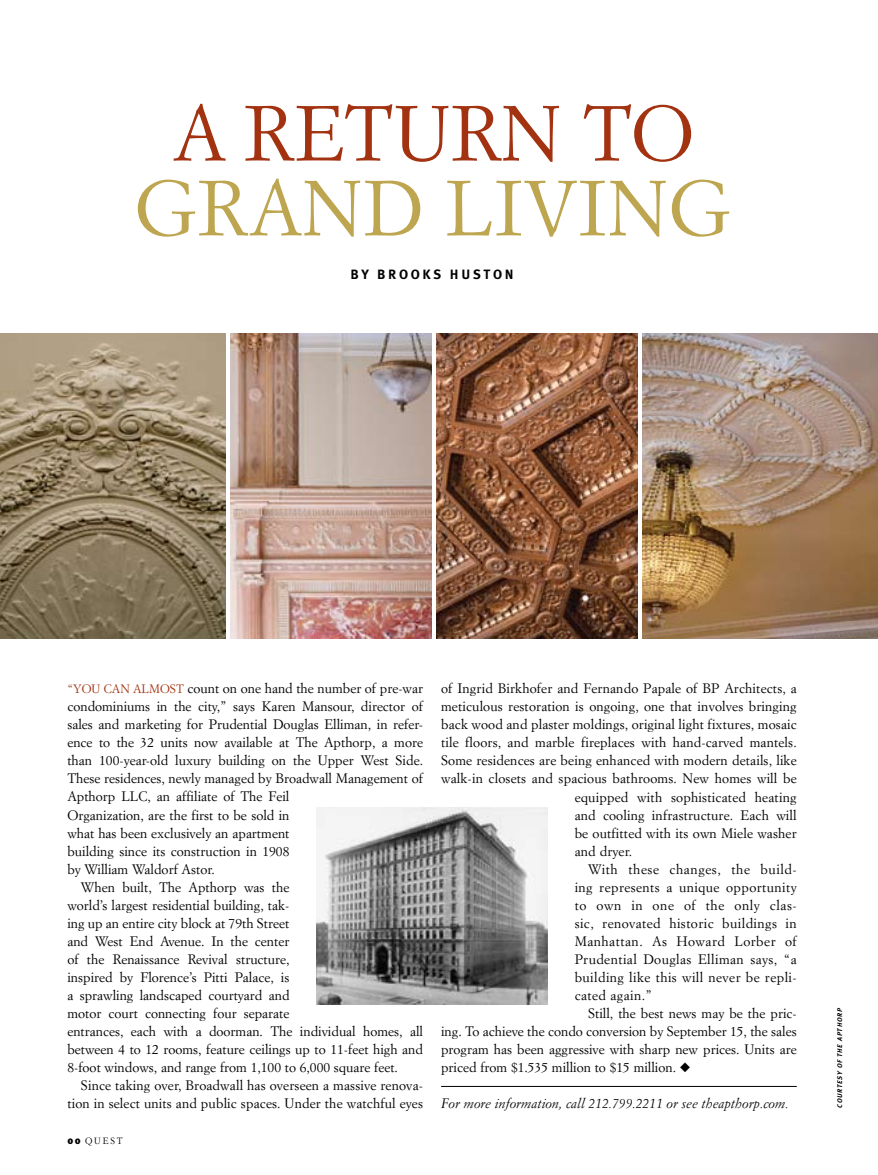
<style>
.page{position:relative;width:878px;height:1175px;background:#fff}
.page>*{position:absolute;margin:0;border:0;box-sizing:border-box;transform-origin:0 0}
.t1{font:76.5px "Simoncini Garamond";letter-spacing:.01em;color:#bea650}
.t2{font:76.5px "Simoncini Garamond";color:#a23210}
.t3{font:13.5px/18px "Simoncini Garamond";color:#000;text-align:justify}
.t4{font:13.5px "Simoncini Garamond";letter-spacing:.03em;color:#000}
.t5{font:italic 13.5px "Simoncini Garamond";color:#000}
.t6{font:13.5px "Simoncini Garamond";letter-spacing:.04em;color:#000}
.t7{font:13.5px "Simoncini Garamond";letter-spacing:.035em;color:#000}
.t8{font:13.5px "Meta Plus Bold Caps";letter-spacing:.2em;color:#000}
.t9{font:9px "Simoncini Garamond";letter-spacing:.2em;color:#000}
.t10{font:italic 700 6.75px "Meta Plus";letter-spacing:.105em;color:#000}
.s1{font-size:12px;color:#a23210}
.s2{font-family:"Meta Plus";font-weight:900;font-size:10.5px}
</style>
<div class="page">
<img style="left:0;top:333px;width:225px;height:306px">
<img style="left:436px;top:333px;width:202px;height:306px">
<img style="left:230px;top:333px;width:201px;height:306px">
<img style="left:642px;top:333px;width:236px;height:306px">
<img style="left:316px;top:807px;width:231px;height:197px">
<hr style="left:441px;top:1086px;width:355px;height:1px;background:#000">
<h1 class="t2" style="left:173px;top:87px;width:125px">a retur</h1>
<h1 class="t2" style="left:500px;top:87px;width:195px">n t o</h1>
<h1 class="t1" style="left:135px;top:162px;width:598px">grand living</h1>
<p class="t8" style="left:350px;top:267px;width:165px">BY B ROOKS HUSTON</p>
<p class="t3" style="left:67px;top:679px;width:357px"><span class="s1">“You can almost</span> count on one hand the number of pre-war condominiums in the city,” says Karen Mansour, director of sales and marketing for Prudential Douglas Elliman, in refer&shy;ence to the 32 units now available at The Apthorp, a more than 100-year-old luxury building on the Upper West Side.<br>These residences, newly managed by Broadwall Management of Apthorp LLC</p>
<p class="t3" style="left:67px;top:787px;width:224px;text-indent:80px">, an affiliate of The Feil Organization, are the first to be sold in what has been exclusively an apartment building since its construction in 1908 by William Waldorf Astor.</p>
<p class="t3" style="left:67px;top:877px;width:357px;text-align:left;text-indent:14px">When built, The Apthorp was the<br>world’s largest residential building, tak-<br>ing up an entire city block at 79th Street<br>and West End Avenue. In the center<br>of the Renaissance Revival structure,<br>inspired by Florence’s Pitti Palace, is<br>a sprawling landscaped courtyard and<br>motor court connecting four separate<br>entrances, each with a doorman. The individual homes, all between 4 to 12 rooms, feature ceilings up to 11-feet high and 8-foot windows, and range from 1,100 to 6,000 square feet.</p>
<p class="t3" style="left:67px;top:1075px;width:357px;text-align:right">Since taking over, Broadwall has overseen a massive renova&shy;tion in select units and public spaces. Under the watchful eyes</p>
<p class="t9" style="left:67px;top:1135px;width:57px"><span class="s2">00</span> QUEST</p>
<p class="t3" style="left:441px;top:679px;width:357px">of Ingrid Birkhofer and Fernando Papale of BP Architects, a</p>
<p class="t3" style="left:441px;top:697px;width:357px">meticulous restoration is ongoing, one that involves bringing</p>
<p class="t3" style="left:441px;top:715px;width:357px">back wood and plaster moldings, original light fixtures, mosaic</p>
<p class="t3" style="left:441px;top:733px;width:357px">tile floors, and marble fireplaces with hand-carved mantels.</p>
<p class="t3" style="left:441px;top:751px;width:357px">Some residences are being enhanced with modern details, like</p>
<p class="t3" style="left:441px;top:769px;width:357px">walk-in closets and spacious bathrooms. New homes will be</p>
<p class="t3" style="left:574px;top:787px;width:223px">equipped with sophisticated heating</p>
<p class="t3" style="left:574px;top:805px;width:224px">and cooling infrastructure. Each will</p>
<p class="t3" style="left:574px;top:823px;width:223px">be outfitted with its own Miele washer</p>
<p class="t3" style="left:574px;top:841px;width:59px">and dryer.</p>
<p class="t6" style="left:588px;top:860px;width:210px">With these changes, the build-</p>
<p class="t4" style="left:574px;top:878px;width:224px">ing represents a unique opportunity</p>
<p class="t3" style="left:574px;top:895px;width:223px">to own in one of the only clas-</p>
<p class="t4" style="left:574px;top:914px;width:223px">sic, renovated historic buildings in</p>
<p class="t7" style="left:574px;top:932px;width:223px">Manhattan. As Howard Lorber of</p>
<p class="t4" style="left:574px;top:950px;width:223px">Prudential Douglas Elliman says, “a</p>
<p class="t4" style="left:574px;top:968px;width:223px">building like this will never be repli-</p>
<p class="t3" style="left:574px;top:985px;width:79px">cated again.”</p>
<p class="t3" style="left:588px;top:1003px;width:210px">Still, the best news may be the pric-</p>
<p class="t3" style="left:441px;top:1021px;width:357px">ing. To achieve the condo conversion by September 15, the sales</p>
<p class="t3" style="left:441px;top:1039px;width:357px">program has been aggressive with sharp new prices. Units are</p>
<p class="t3" style="left:441px;top:1057px;width:251px">priced from $1.535 million to $15 million. ◆</p>
<p class="t5" style="left:441px;top:1094px;width:349px">For more information, call 212.799.2211 or see theapthorp.com.</p>
<p class="t10" style="left:835px;top:1107px;width:101px;rotate:-90deg">courtesy of the apthorp</p>
</div>
